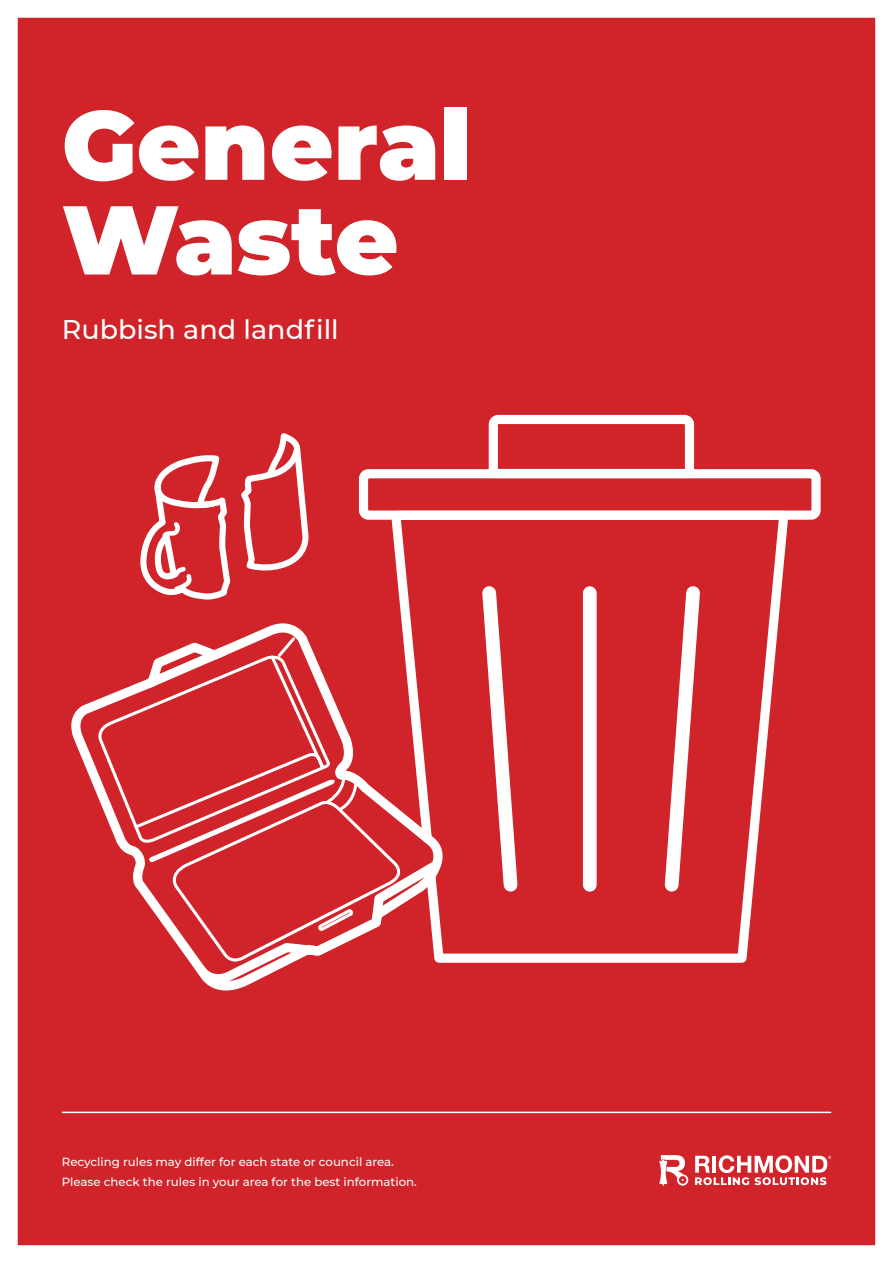
<style>
.page{position:relative;width:893px;height:1263px;background:#fff}
.page>*{position:absolute;margin:0;border:0;box-sizing:border-box;transform-origin:0 0}
.t1{font:900 97.5px/94.7px "Montserrat";color:#fff}
.t2{font:500 27px "Montserrat";color:#fff}
.t3{font:500 11.7px/19px "Montserrat";color:#fff}
</style>
<div class="page">
<div style="left:17px;top:17px;width:859px;height:1229px;background:#d1232a"></div>
<div style="left:69px;top:621px;width:69px;height:381px;background:#d1232a"></div>
<svg style="left:92px;top:654px;width:40px;height:199px"></svg>
<div style="left:132px;top:653px;width:314px;height:349px;background:#d1232a"></div>
<svg style="left:138px;top:413px;width:310px;height:579px;background:#d63f45"></svg>
<svg style="left:386px;top:506px;width:408px;height:461px;background:#d4363c"></svg>
<div style="left:359px;top:469px;width:462px;height:51px;border:9px solid #fff;border-radius:5px"></div>
<svg style="left:484px;top:413px;width:215px;height:70px"></svg>
<div style="left:583px;top:593px;width:14px;height:292px;background:#fff"></div>
<svg style="left:474px;top:578px;width:51px;height:321px"></svg>
<svg style="left:657px;top:578px;width:51px;height:321px"></svg>
<svg style="left:660px;top:1155px;width:28px;height:30px"></svg>
<svg style="left:695px;top:1155px;width:136px;height:30px"></svg>
<h1 class="t1" style="left:62px;top:99px;width:411px">General<br>Waste</h1>
<h2 class="t2" style="left:62px;top:311px;width:278px">Rubbish and landfill</h2>
<p class="t3" style="left:62px;top:1154px;width:357px">Recycling rules may differ for each state or council area.<br>Please check the rules in your area for the best information.</p>
</div>
